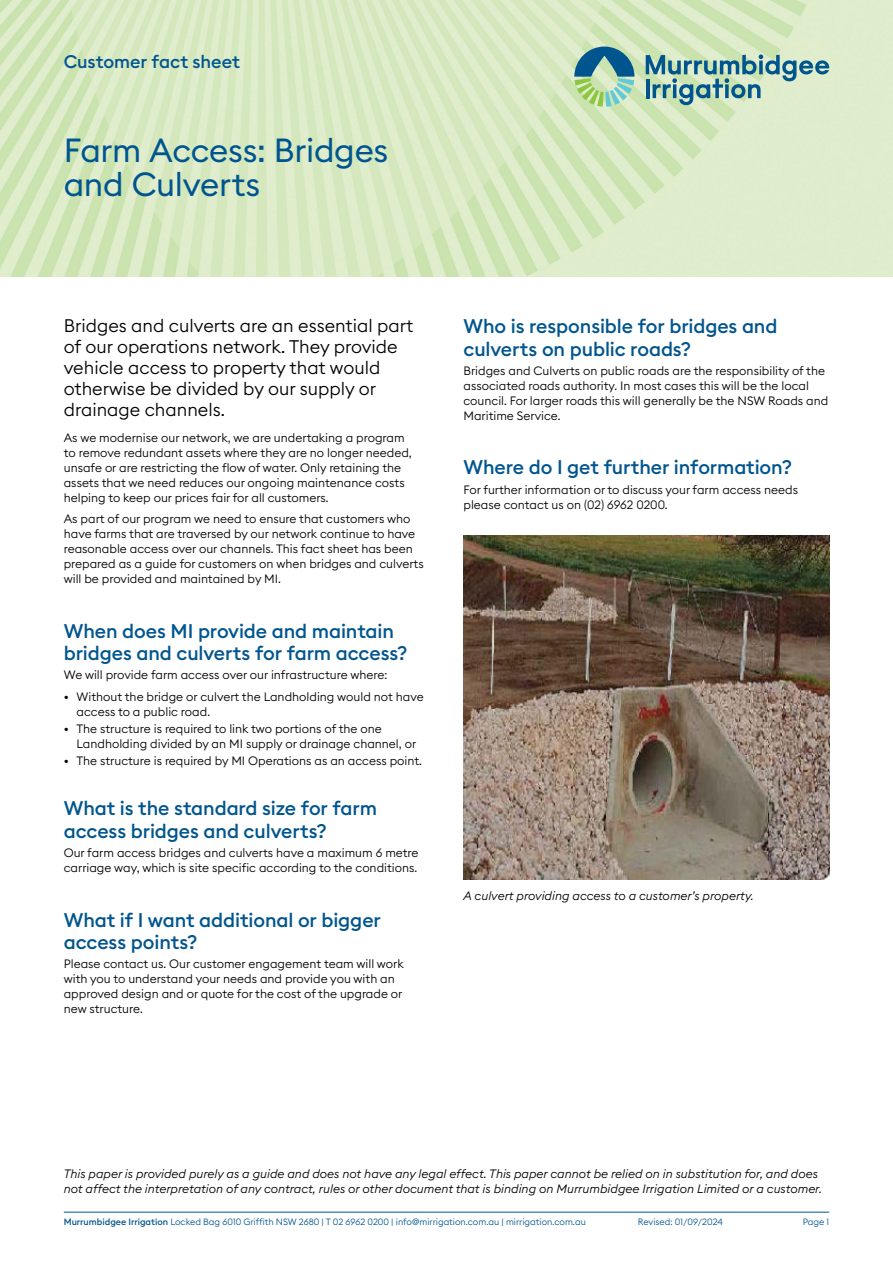
<style>
.page{position:relative;width:893px;height:1263px;background:#fff}
.page>*{position:absolute;margin:0;border:0;box-sizing:border-box;transform-origin:0 0}
.t1{font:33px/34.5px "Euclid Square";letter-spacing:-.01em;color:#00558f}
.t2{font:500 19.5px/22.5px "Euclid Square";letter-spacing:-.005em;color:#00558f}
.t3{font:300 18px/21px "Euclid Square";color:#000}
.t4{font:500 18px "Euclid Square";letter-spacing:-.005em;color:#00558f}
.t5{font:300 12px/15px "Euclid Square";color:#000}
.t6{font:italic 300 12px/15px "Euclid Square";color:#000}
.t7{font:300 9px "Euclid Square";color:#00558f}
.s1{font-weight:500}
</style>
<div class="page">
<img style="left:0;top:0;width:893px;height:277px">
<hr style="left:64px;top:1212px;width:765px;height:1px;background:#00558f">
<svg style="left:646px;top:55px;width:183px;height:50px;background:#9cc0b5"></svg>
<svg style="left:574px;top:47px;width:60px;height:60px;background:#82b4a5"></svg>
<img style="left:463px;top:535px;width:366px;height:345px">
<h3 class="t4" style="left:64px;top:51px;width:178px">Customer fact sheet</h3>
<h1 class="t1" style="left:64px;top:133px;width:326px">Farm Access: Bridges and Culverts</h1>
<h3 class="t3" style="left:64px;top:315px;width:351px">Bridges and culverts are an essential part of our operations network. They provide vehicle access to property that would otherwise be divided by our supply or drainage channels.</h3>
<p class="t5" style="left:64px;top:430px;width:350px">As we modernise our network, we are undertaking a program to remove redundant assets where they are no longer needed, unsafe or are restricting the flow of water. Only retaining the assets that we need reduces our ongoing maintenance costs helping to keep our prices fair for all customers.</p>
<p class="t5" style="left:64px;top:511px;width:361px">As part of our program we need to ensure that customers who have farms that are traversed by our network continue to have reasonable access over our channels. This fact sheet has been prepared as a guide for customers on when bridges and culverts will be provided and maintained by MI.</p>
<h2 class="t2" style="left:64px;top:620px;width:345px">When does MI provide and maintain bridges and culverts for farm access?</h2>
<p class="t5" style="left:64px;top:667px;width:325px">We will provide farm access over our infrastructure where:</p>
<p class="t5" style="left:77px;top:689px;width:349px;text-indent:-13px">• Without the bridge or culvert the Landholding would not have access to a public road.</p>
<p class="t5" style="left:77px;top:721px;width:341px;text-indent:-13px">• The structure is required to link two portions of the one<br>Landholding divided by an MI supply or drainage channel, or</p>
<p class="t5" style="left:64px;top:753px;width:360px">• The structure is required by MI Operations as an access point.</p>
<h2 class="t2" style="left:64px;top:797px;width:315px">What is the standard size for farm access bridges and culverts?</h2>
<p class="t5" style="left:64px;top:845px;width:356px">Our farm access bridges and culverts have a maximum 6 metre carriage way, which is site specific according to the conditions.</p>
<h2 class="t2" style="left:64px;top:908px;width:319px">What if I want additional or bigger access points?</h2>
<p class="t5" style="left:64px;top:956px;width:342px">Please contact us. Our customer engagement team will work with you to understand your needs and provide you with an approved design and or quote for the cost of the upgrade or new structure.</p>
<h2 class="t2" style="left:463px;top:315px;width:315px">Who is responsible for bridges and culverts on public roads?</h2>
<p class="t5" style="left:463px;top:363px;width:366px">Bridges and Culverts on public roads are the responsibility of the associated roads authority. In most cases this will be the local council. For larger roads this will generally be the NSW Roads and Maritime Service.</p>
<h2 class="t2" style="left:463px;top:456px;width:330px">Where do I get further information?</h2>
<p class="t5" style="left:463px;top:482px;width:336px">For further information or to discuss your farm access needs please contact us on (02) 6962 0200.</p>
<p class="t6" style="left:463px;top:888px;width:292px">A culvert providing access to a customer’s property.</p>
<p class="t6" style="left:64px;top:1166px;width:760px">This paper is provided purely as a guide and does not have any legal effect. This paper cannot be relied on in substitution for, and does not affect the interpretation of any contract, rules or other document that is binding on Murrumbidgee Irrigation Limited or a customer.</p>
<p class="t7" style="left:64px;top:1216px;width:524px"><span class="s1">Murrumbidgee Irrigation</span> Locked Bag 6010 Griffith NSW 2680 | T 02 6962 0200 | info@mirrigation.com.au | mirrigation.com.au</p>
<p class="t7" style="left:638px;top:1216px;width:87px">Revised: 01/09/2024</p>
<p class="t7" style="left:803px;top:1216px;width:28px">Page 1</p>
</div>
